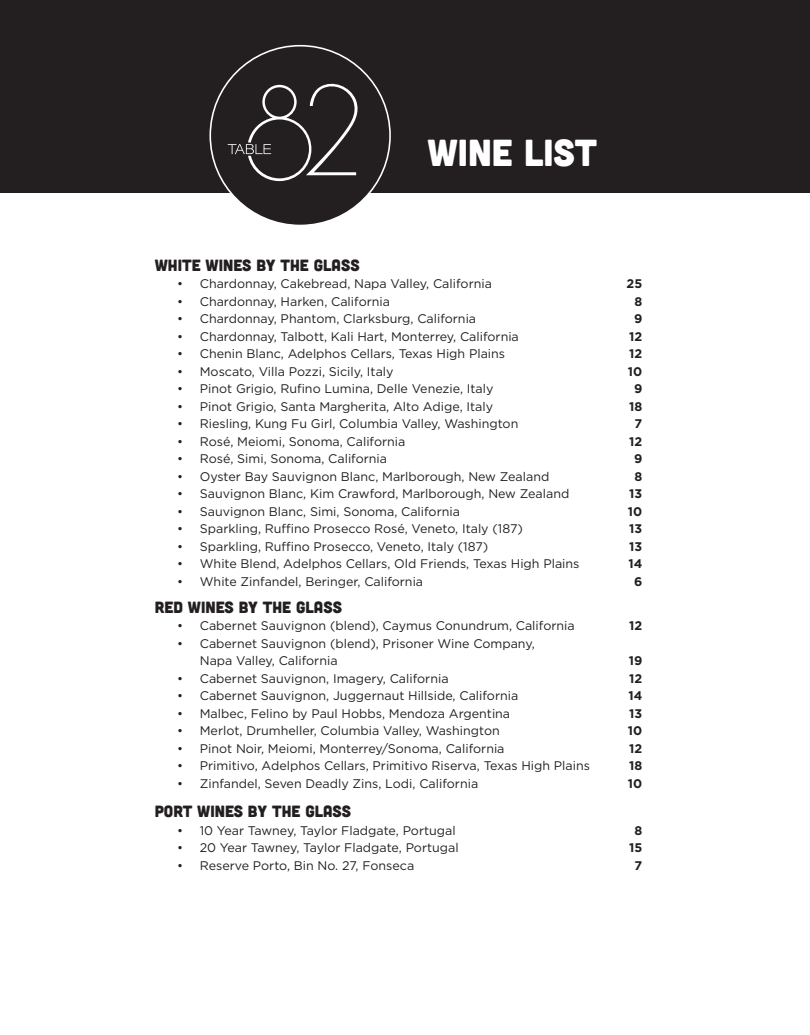
<style>
.page{position:relative;width:810px;height:1035px;background:#fff}
.page>*{position:absolute;margin:0;border:0;box-sizing:border-box;transform-origin:0 0}
.t1{font:37.62px "Cubano";color:#fff}
.t2{font:16.25px "Cubano";color:#231f20}
.t3{font:12.5px "Gotham";color:#231f20}
.t4{font:700 12.5px "Gotham";color:#231f20}
</style>
<div class="page">
<div style="left:0;top:0;width:810px;height:193px;background:#231f20"></div>
<div style="left:210px;top:46px;width:180px;height:179px;background:#231f20;border-radius:50%"></div>
<svg style="left:228px;top:79px;width:130px;height:102px"></svg>
<p class="t1" style="left:428px;top:128px;width:171px">WINE LIST</p>
<p class="t2" style="left:155px;top:255px;width:206px">WHITE WINES BY THE GLASS</p>
<p class="t3" style="left:177px;top:277px;width:316px">• Chardonnay, Cakebread, Napa Valley, California</p>
<p class="t4" style="left:627px;top:277px;width:17px">25</p>
<p class="t3" style="left:177px;top:295px;width:214px">• Chardonnay, Harken, California</p>
<p class="t4" style="left:634px;top:294px;width:9px">8</p>
<p class="t3" style="left:177px;top:312px;width:300px">• Chardonnay, Phantom, Clarksburg, California</p>
<p class="t4" style="left:634px;top:312px;width:10px">9</p>
<p class="t3" style="left:177px;top:330px;width:343px">• Chardonnay, Talbott, Kali Hart, Monterrey, California</p>
<p class="t4" style="left:629px;top:329px;width:15px">12</p>
<p class="t3" style="left:177px;top:347px;width:329px">• Chenin Blanc, Adelphos Cellars, Texas High Plains</p>
<p class="t4" style="left:629px;top:347px;width:15px">12</p>
<p class="t3" style="left:177px;top:365px;width:218px">• Moscato, Villa Pozzi, Sicily, Italy</p>
<p class="t4" style="left:628px;top:364px;width:16px">10</p>
<p class="t3" style="left:177px;top:382px;width:318px">• Pinot Grigio, Rufino Lumina, Delle Venezie, Italy</p>
<p class="t4" style="left:634px;top:382px;width:10px">9</p>
<p class="t3" style="left:177px;top:400px;width:317px">• Pinot Grigio, Santa Margherita, Alto Adige, Italy</p>
<p class="t4" style="left:629px;top:399px;width:15px">18</p>
<p class="t3" style="left:177px;top:417px;width:343px">• Riesling, Kung Fu Girl, Columbia Valley, Washington</p>
<p class="t4" style="left:635px;top:417px;width:9px">7</p>
<p class="t3" style="left:177px;top:435px;width:230px">• Rosé, Meiomi, Sonoma, California</p>
<p class="t4" style="left:629px;top:434px;width:15px">12</p>
<p class="t3" style="left:177px;top:452px;width:211px">• Rosé, Simi, Sonoma, California</p>
<p class="t4" style="left:634px;top:452px;width:10px">9</p>
<p class="t3" style="left:177px;top:470px;width:374px">• Oyster Bay Sauvignon Blanc, Marlborough, New Zealand</p>
<p class="t4" style="left:634px;top:469px;width:9px">8</p>
<p class="t3" style="left:177px;top:487px;width:394px">• Sauvignon Blanc, Kim Crawford, Marlborough, New Zealand</p>
<p class="t4" style="left:629px;top:487px;width:15px">13</p>
<p class="t3" style="left:177px;top:505px;width:284px">• Sauvignon Blanc, Simi, Sonoma, California</p>
<p class="t4" style="left:628px;top:504px;width:16px">10</p>
<p class="t3" style="left:177px;top:522px;width:347px">• Sparkling, Ruffino Prosecco Rosé, Veneto, Italy (187)</p>
<p class="t4" style="left:629px;top:522px;width:15px">13</p>
<p class="t3" style="left:177px;top:540px;width:313px">• Sparkling, Ruffino Prosecco, Veneto, Italy (187)</p>
<p class="t4" style="left:629px;top:539px;width:15px">13</p>
<p class="t3" style="left:177px;top:557px;width:404px">• White Blend, Adelphos Cellars, Old Friends, Texas High Plains</p>
<p class="t4" style="left:628px;top:557px;width:15px">14</p>
<p class="t3" style="left:177px;top:575px;width:247px">• White Zinfandel, Beringer, California</p>
<p class="t4" style="left:634px;top:574px;width:10px">6</p>
<p class="t2" style="left:155px;top:597px;width:189px">RED WINES BY THE GLASS</p>
<p class="t3" style="left:177px;top:619px;width:399px">• Cabernet Sauvignon (blend), Caymus Conundrum, California</p>
<p class="t4" style="left:629px;top:619px;width:15px">12</p>
<p class="t3" style="left:177px;top:637px;width:359px">• Cabernet Sauvignon (blend), Prisoner Wine Company,</p>
<p class="t3" style="left:200px;top:654px;width:139px">Napa Valley, California</p>
<p class="t4" style="left:629px;top:654px;width:15px">19</p>
<p class="t3" style="left:177px;top:672px;width:273px">• Cabernet Sauvignon, Imagery, California</p>
<p class="t4" style="left:629px;top:671px;width:15px">12</p>
<p class="t3" style="left:177px;top:689px;width:343px">• Cabernet Sauvignon, Juggernaut Hillside, California</p>
<p class="t4" style="left:628px;top:689px;width:15px">14</p>
<p class="t3" style="left:177px;top:707px;width:334px">• Malbec, Felino by Paul Hobbs, Mendoza Argentina</p>
<p class="t4" style="left:629px;top:706px;width:15px">13</p>
<p class="t3" style="left:177px;top:724px;width:324px">• Merlot, Drumheller, Columbia Valley, Washington</p>
<p class="t4" style="left:628px;top:724px;width:16px">10</p>
<p class="t3" style="left:177px;top:742px;width:329px">• Pinot Noir, Meiomi, Monterrey/Sonoma, California</p>
<p class="t4" style="left:629px;top:741px;width:15px">12</p>
<p class="t3" style="left:177px;top:759px;width:414px">• Primitivo, Adelphos Cellars, Primitivo Riserva, Texas High Plains</p>
<p class="t4" style="left:629px;top:759px;width:15px">18</p>
<p class="t3" style="left:177px;top:777px;width:302px">• Zinfandel, Seven Deadly Zins, Lodi, California</p>
<p class="t4" style="left:628px;top:776px;width:16px">10</p>
<p class="t2" style="left:155px;top:801px;width:198px">PORT WINES BY THE GLASS</p>
<p class="t3" style="left:177px;top:824px;width:280px">• 10 Year Tawney, Taylor Fladgate, Portugal</p>
<p class="t4" style="left:634px;top:823px;width:9px">8</p>
<p class="t3" style="left:177px;top:841px;width:283px">• 20 Year Tawney, Taylor Fladgate, Portugal</p>
<p class="t4" style="left:629px;top:841px;width:15px">15</p>
<p class="t3" style="left:177px;top:859px;width:238px">• Reserve Porto, Bin No. 27, Fonseca</p>
<p class="t4" style="left:635px;top:858px;width:9px">7</p>
</div>
